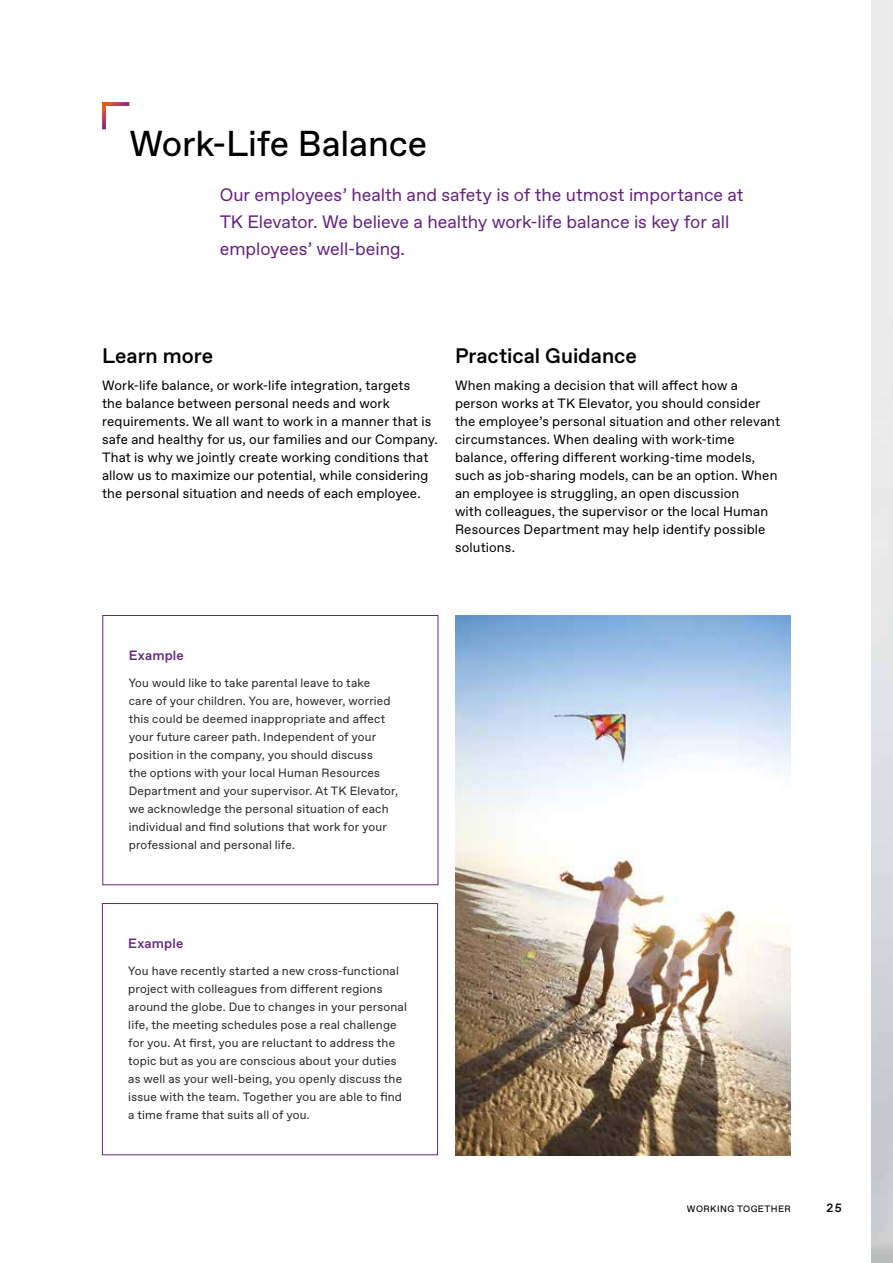
<style>
.page{position:relative;width:893px;height:1263px;background:#fff}
.page>*{position:absolute;margin:0;border:0;box-sizing:border-box;transform-origin:0 0}
.t1{font:36px "TKE Type";letter-spacing:-.005em;color:#000}
.t2{font:500 21px "TKE Type";color:#000}
.t3{font:18px/27px "TKE Type";color:#662383}
.t4{font:13.5px/18px "TKE Type";letter-spacing:.01em;color:#000}
.t5{font:500 13.5px "TKE Type";letter-spacing:.01em;color:#662383}
.t6{font:12px/18px "TKE Type";letter-spacing:.015em;color:#282827}
.t7{font:500 12px "TKE Type";color:#000}
.t8{font:9.3px "TKE Type";letter-spacing:.05em;color:#000}
</style>
<div class="page">
<img style="left:455px;top:615px;width:336px;height:540px">
<svg style="left:102px;top:106px;width:4px;height:23px"></svg>
<svg style="left:102px;top:102px;width:27px;height:4px"></svg>
<div style="left:102px;top:903px;width:336px;height:252px;border:1px solid #662383"></div>
<h1 class="t1" style="left:129px;top:123px;width:299px">Work-Life Balance</h1>
<h3 class="t3" style="left:220px;top:182px;width:525px">Our employees’ health and safety is of the utmost importance at<br>TK Elevator. We believe a healthy work-life balance is key for all employees’ well-being.</h3>
<h2 class="t2" style="left:102px;top:343px;width:113px">Learn more</h2>
<p class="t4" style="left:102px;top:377px;width:337px">Work-life balance, or work-life integration, targets<br>the balance between personal needs and work requirements. We all want to work in a manner that is safe and healthy for us, our families and our Company.<br>That is why we jointly create working conditions that allow us to maximize our potential, while considering the personal situation and needs of each employee.</p>
<h2 class="t2" style="left:455px;top:343px;width:183px">Practical Guidance</h2>
<p class="t4" style="left:455px;top:377px;width:327px">When making a decision that will affect how a person works at TK Elevator, you should consider the employee’s personal situation and other relevant circumstances. When dealing with work-time balance, offering different working-time models, such as job-sharing models, can be an option. When an employee is struggling, an open discussion<br>with colleagues, the supervisor or the local Human Resources Department may help identify possible solutions.</p>
<p class="t5" style="left:129px;top:647px;width:57px">Example</p>
<p class="t6" style="left:129px;top:674px;width:271px">You would like to take parental leave to take<br>care of your children. You are, however, worried this could be deemed inappropriate and affect your future career path. Independent of your position in the company, you should discuss<br>the options with your local Human Resources Department and your supervisor. At TK Elevator, we acknowledge the personal situation of each individual and find solutions that work for your professional and personal life.</p>
<p class="t5" style="left:128px;top:935px;width:57px">Example</p>
<p class="t6" style="left:128px;top:962px;width:280px">You have recently started a new cross-functional project with colleagues from different regions around the globe. Due to changes in your personal life, the meeting schedules pose a real challenge for you. At first, you are reluctant to address the topic but as you are conscious about your duties as well as your well-being, you openly discuss the issue with the team. Together you are able to find a time frame that suits all of you.</p>
<p class="t8" style="left:687px;top:1203px;width:105px">WORKING TOGETHER</p>
<p class="t7" style="left:826px;top:1201px;width:17px">25</p>
</div>
